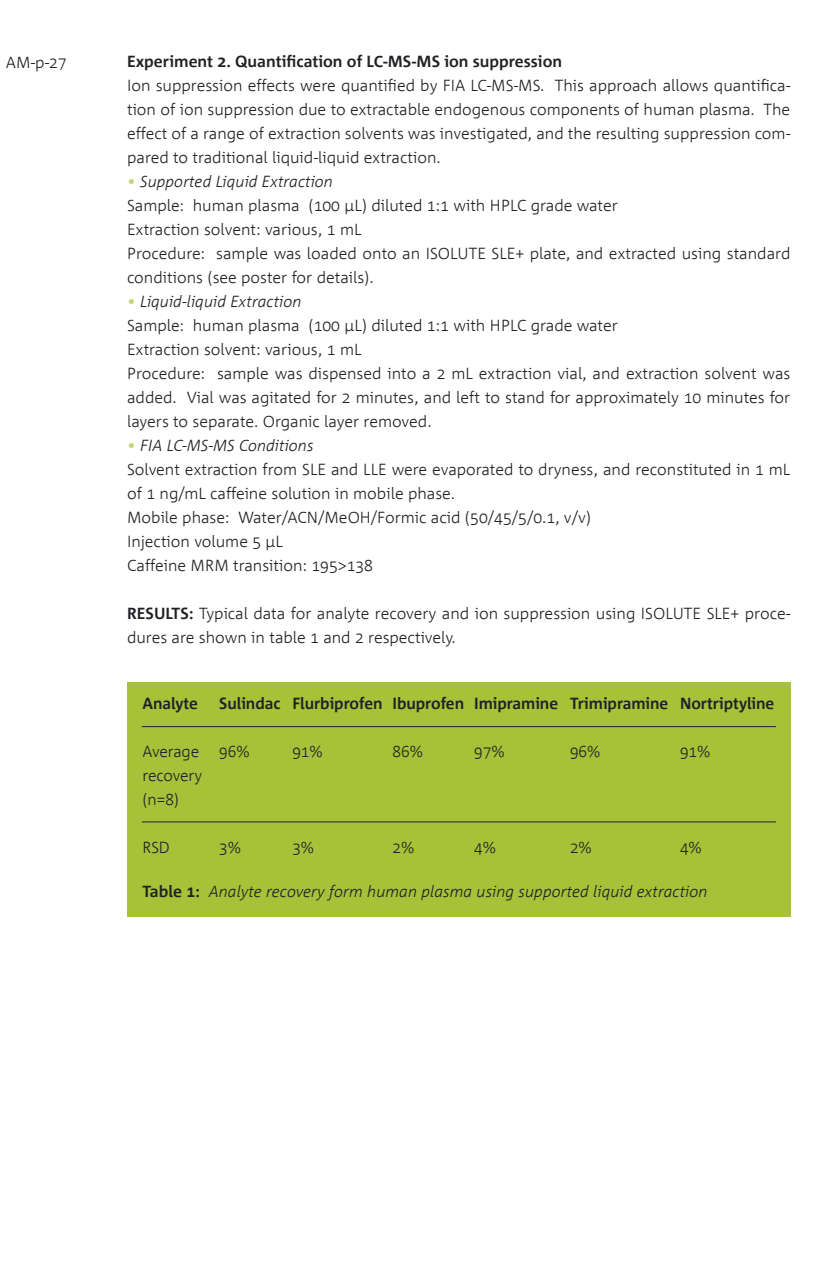
<style>
.page{position:relative;width:827px;height:1269px;background:#fff}
.page>*{position:absolute;margin:0;border:0;box-sizing:border-box;transform-origin:0 0}
.t1{font:300 16px/24px "Corpid";color:#212125}
.t2{font:700 16px "Corpid";letter-spacing:-.005em;color:#212125}
.t3{font:italic 300 16px "Corpid";color:#212125}
.s1{color:#c5d579}
.s2{font-style:italic}
.s3{font-weight:700}
.s4{font-weight:700;font-style:normal}
</style>
<div class="page">
<div style="left:127px;top:682px;width:663px;height:234px;background:#a7c139"></div>
<hr style="left:142px;top:726px;width:634px;height:1px;background:#212125">
<hr style="left:142px;top:821px;width:634px;height:1px;background:#212125">
<p class="t1" style="left:6px;top:50px;width:62px">AM-p-27</p>
<p class="t2" style="left:127px;top:51px;width:436px">Experiment 2. Quantification of LC-MS-MS ion suppression</p>
<p class="t1" style="left:127px;top:73px;width:665px;text-align:justify">Ion suppression effects were quantified by FIA LC-MS-MS. This approach allows quantifica&shy;tion of ion suppression due to extractable endogenous components of human plasma. The effect of a range of extraction solvents was investigated, and the resulting suppression com&shy;pared to traditional liquid-liquid extraction.</p>
<p class="t1" style="left:127px;top:169px;width:665px"><span class="s1">•</span> <span class="s2">Supported Liquid Extraction<br></span>Sample: human plasma (100 µL) diluted 1:1 with H PLC grade water<br>Extraction solvent: various, 1 mL<br>Procedure: sample was loaded onto an ISOLUTE SLE+ plate, and extracted using standard conditions (see poster for details).</p>
<p class="t1" style="left:127px;top:289px;width:665px"><span class="s1">•</span> <span class="s2">Liquid-liquid Extraction<br></span>Sample: human plasma (100 µL) diluted 1:1 with H PLC grade water<br>Extraction solvent: various, 1 mL<br>Procedure: sample was dispensed into a 2 mL extraction vial, and extraction solvent was added. Vial was agitated for 2 minutes, and left to stand for approximately 10 minutes for layers to separate. Organic layer removed.</p>
<p class="t1" style="left:127px;top:433px;width:665px"><span class="s1">•</span> <span class="s2">FIA LC-MS-MS Conditions<br></span>Solvent extraction from SLE and LLE were evaporated to dryness, and reconstituted in 1 mL of 1 ng/mL caffeine solution in mobile phase.<br>Mobile phase: Water/ACN/MeOH/Formic acid (50/45/5/0.1, v/v)<br>Injection volume 5 µL<br>Caffeine MRM transition: 195&gt;138</p>
<p class="t1" style="left:127px;top:601px;width:665px"><span class="s3">Results:</span> Typical data for analyte recovery and ion suppression using ISOLUTE SLE+ proce&shy;dures are shown in table 1 and 2 respectively.</p>
<p class="t2" style="left:292px;top:693px;width:92px">Flurbiprofen</p>
<p class="t1" style="left:292px;top:739px;width:32px">91%</p>
<p class="t2" style="left:392px;top:693px;width:73px">Ibuprofen</p>
<p class="t1" style="left:392px;top:739px;width:32px">86%</p>
<p class="t2" style="left:142px;top:693px;width:57px">Analyte</p>
<p class="t1" style="left:142px;top:739px;width:61px">Average recovery (n=8)</p>
<p class="t1" style="left:142px;top:835px;width:29px">RSD</p>
<p class="t2" style="left:219px;top:693px;width:63px">Sulindac</p>
<p class="t1" style="left:219px;top:739px;width:32px">96%</p>
<p class="t2" style="left:680px;top:693px;width:96px">Nortriptyline</p>
<p class="t1" style="left:680px;top:739px;width:32px">91%</p>
<p class="t2" style="left:474px;top:693px;width:85px">Imipramine</p>
<p class="t1" style="left:474px;top:739px;width:32px">97%</p>
<p class="t2" style="left:570px;top:693px;width:100px">Trimipramine</p>
<p class="t1" style="left:570px;top:739px;width:32px">96%</p>
<p class="t1" style="left:680px;top:835px;width:23px">4%</p>
<p class="t3" style="left:142px;top:882px;width:566px"><span class="s4">Table 1:</span> Analyte recovery form human plasma using supported liquid extraction</p>
<p class="t1" style="left:219px;top:835px;width:23px">3%</p>
<p class="t1" style="left:292px;top:835px;width:23px">3%</p>
<p class="t1" style="left:392px;top:835px;width:23px">2%</p>
<p class="t1" style="left:474px;top:835px;width:23px">4%</p>
<p class="t1" style="left:570px;top:835px;width:23px">2%</p>
</div>
